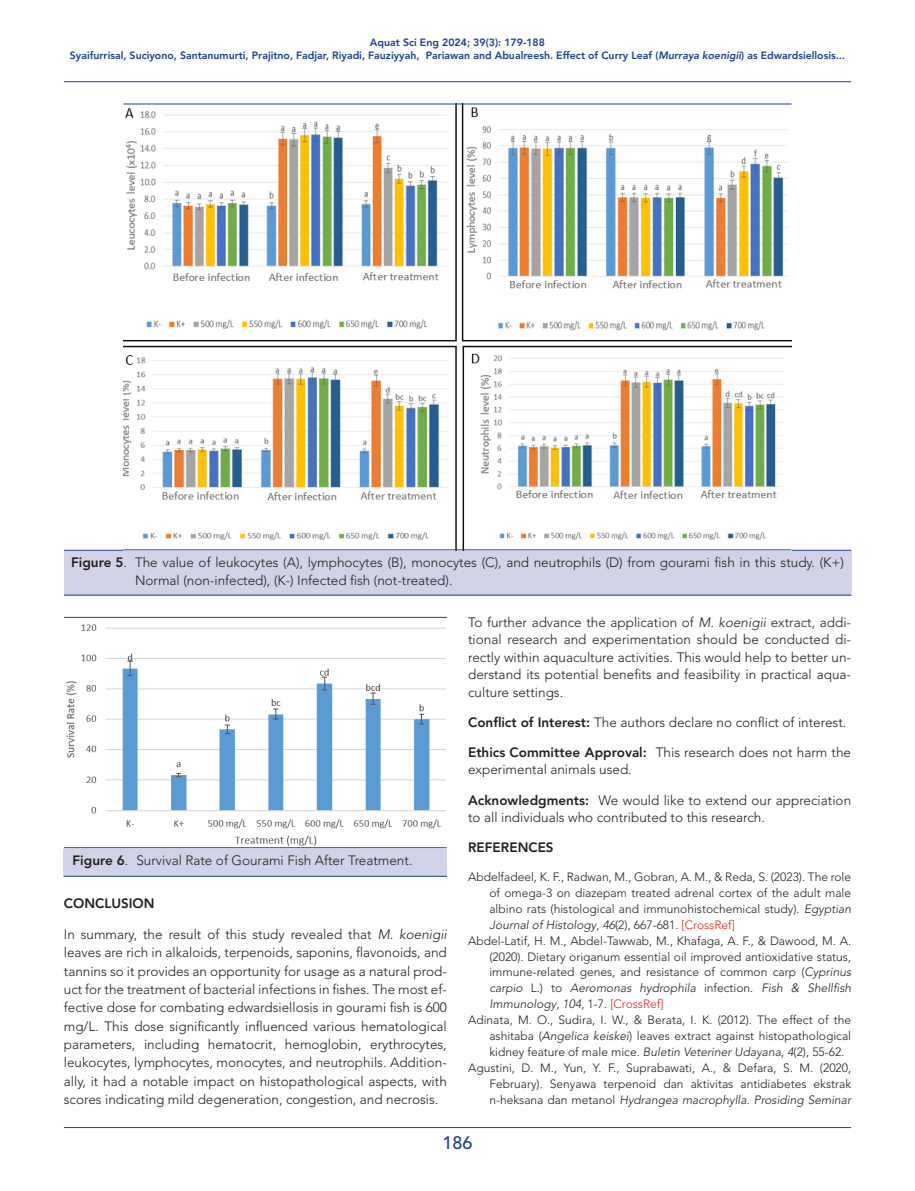
<style>
.page{position:relative;width:915px;height:1191px;background:#fff}
.page>*{position:absolute;margin:0;border:0;box-sizing:border-box;transform-origin:0 0}
.t1{font:500 18px "Avenir LT Std";color:#1c3d92}
.Ana_Metin{font:300 13.5px/18.3px "Avenir LT Std";color:#231f20;text-align:justify}
.Ara_Baslik{font:300 13.5px/17.2px "Avenir LT Std";color:#231f20}
.Baslik_ic{font:800 13.5px "Avenir LT Std";color:#231f20}
.References{font:300 12px/15.9px "Avenir LT Std";color:#231f20;text-align:justify}
.t2{font:800 10.5px/12.6px "Avenir LT Std";color:#1c3d92;text-align:center}
.s1{font-style:italic}
.s2{font-weight:800}
.s3{color:#ee1d23}
</style>
<div class="page">
<hr style="left:64px;top:1127px;width:786px;height:1px;background:#1c3d92">
<hr style="left:64px;top:81px;width:786px;height:1px;background:#1c3d92">
<div style="left:64px;top:847px;width:382px;height:29px;background:#d2d3e8"></div>
<hr style="left:64px;top:876px;width:382px;height:1px;background:#224092">
<img style="left:66px;top:624px;width:380px;height:222px">
<hr style="left:64px;top:617px;width:382px;height:1px;background:#224092">
<hr style="left:64px;top:847px;width:382px;height:1px;background:#224092">
<div style="left:64px;top:550px;width:786px;height:45px;background:#d2d3e8"></div>
<hr style="left:64px;top:595px;width:786px;height:1px;background:#224092">
<hr style="left:64px;top:550px;width:786px;height:1px;background:#224092">
<img style="left:123px;top:105px;width:668px;height:444px">
<hr style="left:123px;top:104px;width:668px;height:1px;background:#224092">
<hr style="left:123px;top:549px;width:668px;height:1px;background:#224092">
<p class="t2" style="left:70px;top:36px;width:776px">Aquat Sci Eng 2024; 39(3): 179-188<br>Syaifurrisal, Suciyono, Santanumurti, Prajitno, Fadjar, Riyadi, Fauziyyah, Pariawan and Abualreesh. Effect of Curry Leaf (<span class="s1">Murraya koenigii</span>) as Edwardsiellosis...</p>
<p class="Ara_Baslik" style="left:135px;top:554px;width:710px;text-indent:-64px"><span class="s2">Figure 5</span>. The value of leukocytes (A), lymphocytes (B), monocytes (C), and neutrophils (D) from gourami fish in this study. (K+)<br>Normal (non-infected), (K-) Infected fish (not-treated).</p>
<p class="Ara_Baslik" style="left:72px;top:851px;width:341px"><span class="s2">Figure 6</span>. Survival Rate of Gourami Fish After Treatment.</p>
<p class="Baslik_ic" style="left:64px;top:895px;width:92px">CONCLUSION</p>
<p class="Ana_Metin" style="left:64px;top:925px;width:384px">In summary, the result of this study revealed that <span class="s1">M. koenigii </span>leaves are rich in alkaloids, terpenoids, saponins, flavonoids, and tannins so it provides an opportunity for usage as a natural prod&shy;uct for the treatment of bacterial infections in fishes. The most ef&shy;fective dose for combating edwardsiellosis in gourami fish is 600 mg/L. This dose significantly influenced various hematological parameters, including hematocrit, hemoglobin, erythrocytes, leukocytes, lymphocytes, monocytes, and neutrophils. Addition&shy;ally, it had a notable impact on histopathological aspects, with scores indicating mild degeneration, congestion, and necrosis.</p>
<p class="Ana_Metin" style="left:468px;top:613px;width:384px;line-height:17.4px">To further advance the application of <span class="s1">M. koenigii</span> extract, addi&shy;tional research and experimentation should be conducted di&shy;rectly within aquaculture activities. This would help to better un&shy;derstand its potential benefits and feasibility in practical aqua&shy;culture settings.</p>
<p class="Ana_Metin" style="left:468px;top:713px;width:379px"><span class="s2">Conflict of Interest:</span> The authors declare no conflict of interest.</p>
<p class="Ana_Metin" style="left:468px;top:743px;width:384px;line-height:17.4px"><span class="s2">Ethics Committee Approval:</span> This research does not harm the experimental animals used.</p>
<p class="Ana_Metin" style="left:468px;top:791px;width:384px;line-height:17.4px"><span class="s2">Acknowledgments:</span> We would like to extend our appreciation to all individuals who contributed to this research.</p>
<p class="Baslik_ic" style="left:468px;top:839px;width:87px">REFERENCES</p>
<p class="References" style="left:489px;top:868px;width:363px;text-indent:-21px">Abdelfadeel, K. F., Radwan, M., Gobran, A. M., &amp; Reda, S. (2023). The role of omega-3 on diazepam treated adrenal cortex of the adult male albino rats (histological and immunohistochemical study). <span class="s1">Egyptian Journal of Histology</span>, <span class="s1">46</span>(2), 667-681. <span class="s3">[CrossRef]</span></p>
<p class="References" style="left:489px;top:932px;width:363px;text-indent:-21px">Abdel-Latif, H. M., Abdel-Tawwab, M., Khafaga, A. F., &amp; Dawood, M. A. (2020). Dietary origanum essential oil improved antioxidative status, immune-related genes, and resistance of common carp (<span class="s1">Cyprinus carpio</span> L.) to <span class="s1">Aeromonas hydrophila</span> infection. <span class="s1">Fish &amp; Shellfish Immunology</span>, <span class="s1">104</span>, 1-7. <span class="s3">[CrossRef]</span></p>
<p class="References" style="left:489px;top:1012px;width:363px;text-indent:-21px">Adinata, M. O., Sudira, I. W., &amp; Berata, I. K. (2012). The effect of the ashitaba (<span class="s1">Angelica keiskei</span>) leaves extract against histopathological kidney feature of male mice. <span class="s1">Buletin Veteriner Udayana</span>, <span class="s1">4</span>(2), 55-62.</p>
<p class="References" style="left:489px;top:1059px;width:363px;text-indent:-21px">Agustini, D. M., Yun, Y. F., Suprabawati, A., &amp; Defara, S. M. (2020, February). Senyawa terpenoid dan aktivitas antidiabetes ekstrak n-heksana dan metanol <span class="s1">Hydrangea macrophylla</span>. <span class="s1">Prosiding Seminar</span></p>
<h1 class="t1" style="left:442px;top:1132px;width:32px">186</h1>
</div>
